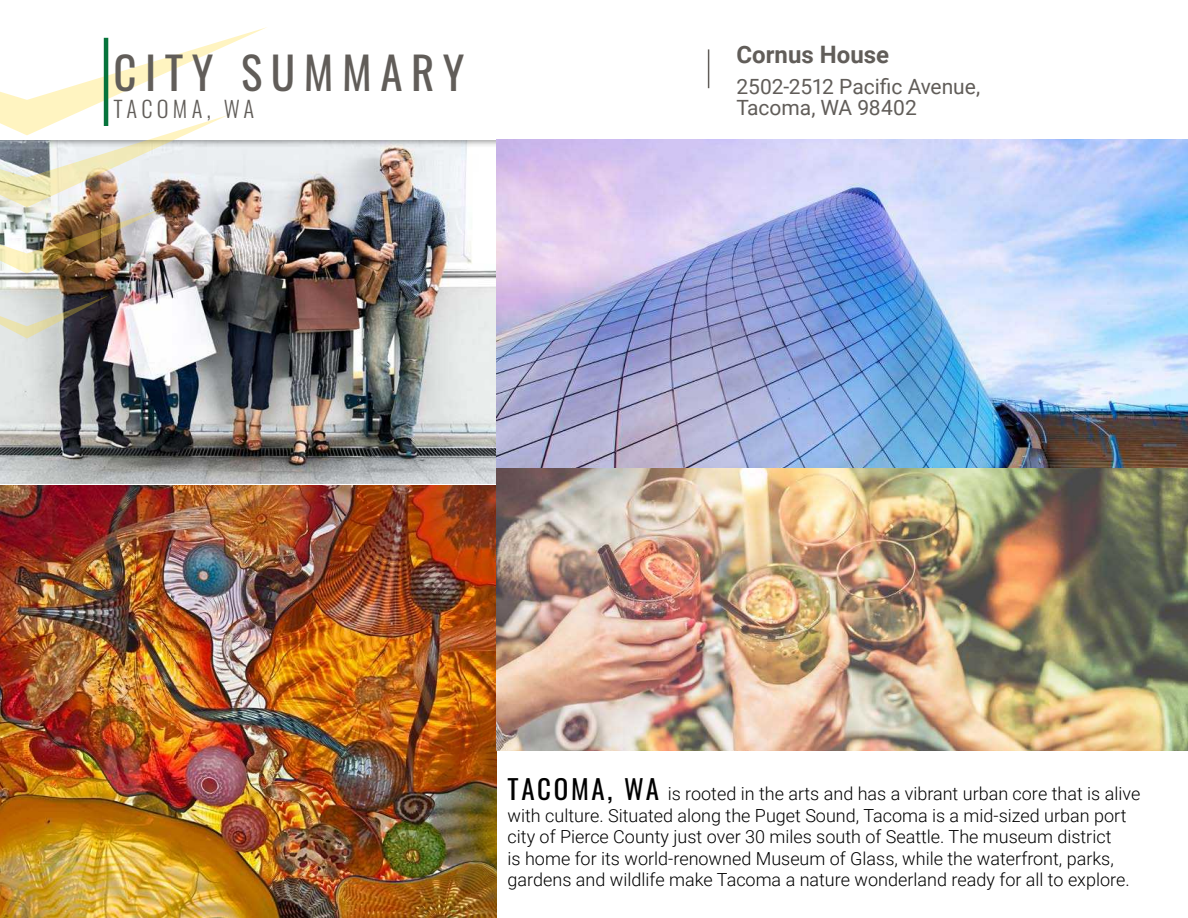
<style>
.page{position:relative;width:1188px;height:918px;background:#fff}
.page>*{position:absolute;margin:0;border:0;box-sizing:border-box;transform-origin:0 0}
.t1{font:45px "Oswald";letter-spacing:.19em;color:#615d59}
.t2{font:700 24px "Roboto";color:#615d59}
.t3{font:300 22.5px "Oswald";letter-spacing:.19em;color:#615d59}
.t4{font:21px/21px "Roboto";letter-spacing:-.005em;color:#615d59}
.t5{font:300 18px/21.6px "Roboto";color:#000}
.s1{font-family:"Oswald";font-weight:400;font-size:27px}
</style>
<div class="page">
<img style="left:0;top:149px;width:497px;height:769px">
<img style="left:0;top:27px;width:268px;height:247px">
<svg style="left:0;top:295px;width:110px;height:44px;background:#8e8e88"></svg>
<hr style="left:708px;top:49px;width:1px;height:39px;background:#615d59">
<hr style="left:104px;top:38px;width:4px;height:88px;background:#07743c">
<img style="left:497px;top:468px;width:691px;height:283px">
<img style="left:497px;top:139px;width:691px;height:329px">
<h1 class="t1" style="left:113px;top:33px;width:353px">CITY SUMMARY</h1>
<p class="t3" style="left:113px;top:89px;width:142px">TACOMA, WA</p>
<h2 class="t2" style="left:737px;top:38px;width:154px">Cornus House</h2>
<p class="t4" style="left:737px;top:76px;width:245px">2502-2512 Pacific Avenue,<br>Tacoma, WA 98402</p>
<p class="t5" style="left:508px;top:782px;width:634px"><span class="s1">TACOMA, WA</span> is rooted in the arts and has a vibrant urban core that is alive with culture. Situated along the Puget Sound, Tacoma is a mid-sized urban port city of Pierce County just over 30 miles south of Seattle. The museum district<br>is home for its world-renowned Museum of Glass, while the waterfront, parks, gardens and wildlife make Tacoma a nature wonderland ready for all to explore.</p>
</div>
